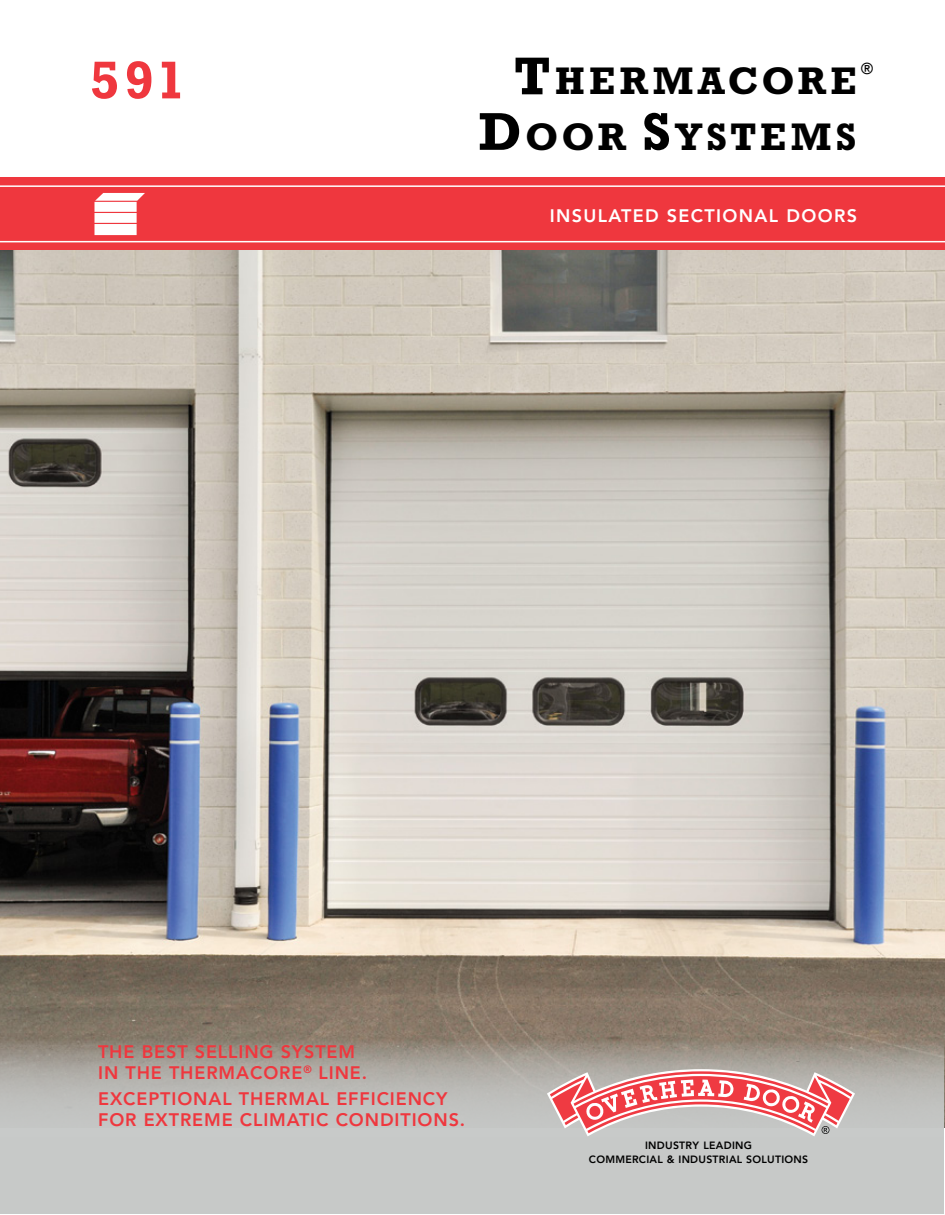
<style>
.page{position:relative;width:945px;height:1215px;background:#fff}
.page>*{position:absolute;margin:0;border:0;box-sizing:border-box;transform-origin:0 0}
.t1{font:700 54px "Rockwell Std";color:#ef373e}
.t2{font:700 39px/55.5px "Rockwell Std";letter-spacing:.105em;color:#000;text-align:right}
.t3{font:800 18px/21.6px "Avenir LT Std";letter-spacing:.05em;color:#ef373e}
.t4{font:800 18px "Avenir LT Std";letter-spacing:.075em;color:#fff}
.t5{font:500 15.75px "Avenir LT Std";color:#000}
.t6{font:800 10.5px/13.5px "Avenir LT Std";letter-spacing:.025em;color:#000;text-align:center}
.s1{font-size:54px}
</style>
<div class="page">
<img style="left:0;top:250px;width:945px;height:878px">
<div style="left:0;top:178px;width:945px;height:72px;background:#ef373e"></div>
<hr style="left:0;top:241px;width:945px;height:1px;background:#fff">
<hr style="left:0;top:185px;width:945px;height:2px;background:#fff">
<svg style="left:94px;top:193px;width:51px;height:42px"></svg>
<svg style="left:1px;top:1040px;width:943px;height:174px;background:#bcbbb8"></svg>
<svg style="left:547px;top:1069px;width:308px;height:67px"></svg>
<h1 class="t1" style="left:90px;top:48px;width:97px">591</h1>
<h2 class="t2" style="left:478px;top:53px;width:380px"><span class="s1">T</span>HERMACORE<br><span class="s1">D</span>OOR <span class="s1">S</span>YSTEMS</h2>
<p class="t5" style="left:861px;top:60px;width:14px">®</p>
<p class="t4" style="left:550px;top:205px;width:309px">INSULATED SECTIONAL DOORS</p>
<p class="t3" style="left:98px;top:1041px;width:271px">THE BEST SELLING SYSTEM<br>IN THE THERMACORE<sup>®</sup> LINE.</p>
<p class="t3" style="left:98px;top:1088px;width:369px">EXCEPTIONAL THERMAL EFFICIENCY<br>FOR EXTREME CLIMATIC CONDITIONS.</p>
<p class="t6" style="left:589px;top:1139px;width:221px">INDUSTRY LEADING<br>COMMERCIAL &amp; INDUSTRIAL SOLUTIONS</p>
</div>
